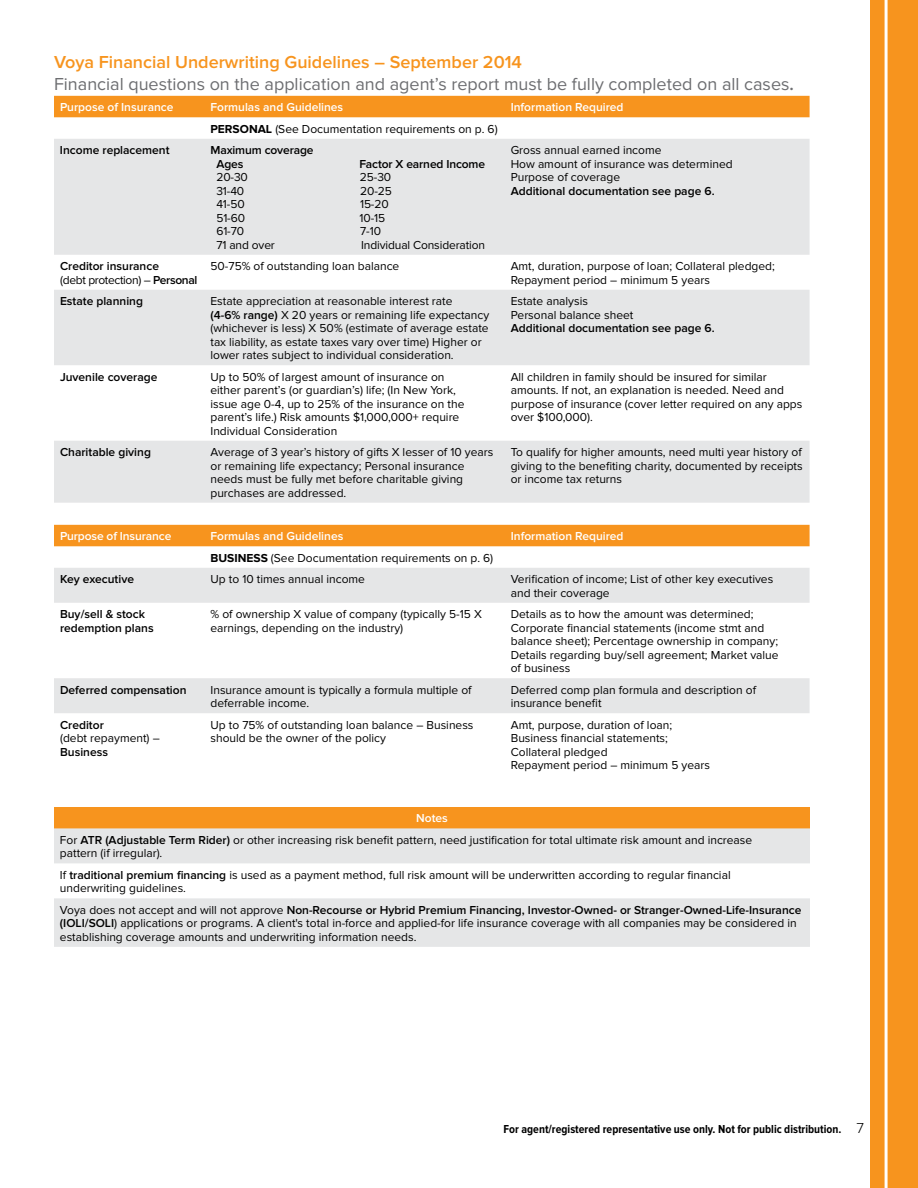
<style>
.page{position:relative;width:918px;height:1188px;background:#fff}
.page>*{position:absolute;margin:0;border:0;box-sizing:border-box;transform-origin:0 0}
.t1{font:18px/21.6px "Proxima Nova";color:#6d6e71}
.t2{font:12px/13.5px "Proxima Nova";color:#000}
.t3{font:600 12px/13.5px "Proxima Nova";color:#000}
.t4{font:600 12px "Proxima Nova";color:#fff}
.t5{font:700 12px "Proxima Nova Cond";color:#000}
.s1{font-weight:600;color:#f7941e}
.s2{font-weight:600}
.s3{font-weight:700}
.s4{font-weight:400}
.s5{font-weight:600;color:#fff}
.s6{font-family:"Proxima Nova";font-weight:300;font-size:15px}
</style>
<div class="page">
<div style="left:871px;top:0;width:47px;height:1188px;background:#f7941e"></div>
<hr style="left:885px;top:0;width:3px;height:1188px;background:#fff">
<div style="left:54px;top:96px;width:756px;height:21px;background:#f7941e"></div>
<svg style="left:54px;top:139px;width:756px;height:574px;fill:#e5e6e7"></svg>
<div style="left:54px;top:525px;width:756px;height:21px;background:#f7941e"></div>
<div style="left:54px;top:807px;width:756px;height:21px;background:#f7941e"></div>
<svg style="left:54px;top:828px;width:756px;height:119px;fill:#e5e6e7"></svg>
<h1 class="t1" style="left:54px;top:52px;width:741px"><span class="s1">Voya Financial Underwriting Guidelines – September 2014<br></span>Financial questions on the application and agent’s report must be fully completed on all cases<span class="s2">.</span></h1>
<p class="t4" style="left:60px;top:100px;width:115px">Purpose of Insurance</p>
<p class="t4" style="left:210px;top:100px;width:134px">Formulas and Guidelines</p>
<p class="t4" style="left:511px;top:100px;width:114px">Information Required</p>
<p class="t2" style="left:210px;top:122px;width:289px"><span class="s3">PERSONAL</span> (See Documentation requirements on p. 6)</p>
<p class="t3" style="left:60px;top:144px;width:111px">Income replacement</p>
<p class="t3" style="left:216px;top:144px;width:99px;text-indent:-6px">Maximum coverage<br>Ages</p>
<p class="t2" style="left:511px;top:144px;width:223px">Gross annual earned income<br>How amount of insurance was determined<br>Purpose of coverage</p>
<p class="t3" style="left:511px;top:184px;width:205px">Additional documentation see page 6.</p>
<p class="t3" style="left:359px;top:157px;width:127px">Factor X earned Income</p>
<p class="t2" style="left:216px;top:171px;width:33px">20-30</p>
<p class="t2" style="left:360px;top:171px;width:33px">25-30</p>
<p class="t2" style="left:216px;top:184px;width:29px">31-40</p>
<p class="t2" style="left:360px;top:184px;width:33px">20-25</p>
<p class="t2" style="left:216px;top:198px;width:30px">41-50</p>
<p class="t2" style="left:360px;top:198px;width:30px">15-20</p>
<p class="t2" style="left:216px;top:211px;width:30px">51-60</p>
<p class="t2" style="left:360px;top:211px;width:27px">10-15</p>
<p class="t2" style="left:216px;top:225px;width:29px">61-70</p>
<p class="t2" style="left:360px;top:225px;width:22px">7-10</p>
<p class="t2" style="left:216px;top:238px;width:60px">71 and over</p>
<p class="t2" style="left:361px;top:238px;width:126px">Individual Consideration</p>
<p class="t3" style="left:60px;top:260px;width:139px">Creditor insurance<br><span class="s4">(debt protection) –</span> Personal</p>
<p class="t2" style="left:210px;top:260px;width:190px">50-75% of outstanding loan balance</p>
<p class="t2" style="left:511px;top:260px;width:266px">Amt, duration, purpose of loan; Collateral pledged;<br>Repayment period – minimum 5 years</p>
<p class="t3" style="left:60px;top:295px;width:84px">Estate planning</p>
<p class="t2" style="left:210px;top:295px;width:280px">Estate appreciation at reasonable interest rate<br><span class="s2">(4-6% range)</span> X 20 years or remaining life expectancy (whichever is less) X 50% (estimate of average estate tax liability, as estate taxes vary over time) Higher or lower rates subject to individual consideration.</p>
<p class="t2" style="left:511px;top:295px;width:124px">Estate analysis<br>Personal balance sheet</p>
<p class="t3" style="left:511px;top:322px;width:205px">Additional documentation see page 6.</p>
<p class="t3" style="left:60px;top:370px;width:99px">Juvenile coverage</p>
<p class="t2" style="left:210px;top:370px;width:255px">Up to 50% of largest amount of insurance on either parent’s (or guardian’s) life; (In New York, issue age 0-4, up to 25% of the insurance on the parent’s life.) Risk amounts $1,000,000+ require Individual Consideration</p>
<p class="t2" style="left:511px;top:370px;width:293px">All children in family should be insured for similar amounts. If not, an explanation is needed. Need and purpose of insurance (cover letter required on any apps over $100,000).</p>
<p class="t3" style="left:60px;top:446px;width:92px">Charitable giving</p>
<p class="t2" style="left:211px;top:446px;width:284px">Average of 3 year’s history of gifts X lesser of 10 years or remaining life expectancy; Personal insurance needs must be fully met before charitable giving purchases are addressed.</p>
<p class="t2" style="left:511px;top:446px;width:293px;text-align:justify">To qualify for higher amounts, need multi year history of giving to the benefiting charity, documented by receipts or income tax returns</p>
<p class="t4" style="left:60px;top:529px;width:113px">Purpose of Insurance</p>
<p class="t4" style="left:211px;top:529px;width:134px">Formulas and Guidelines</p>
<p class="t4" style="left:511px;top:529px;width:114px">Information Required</p>
<p class="t2" style="left:211px;top:551px;width:284px"><span class="s3">BUSINESS</span> (See Documentation requirements on p. 6)</p>
<p class="t3" style="left:60px;top:573px;width:76px">Key executive</p>
<p class="t2" style="left:211px;top:573px;width:156px">Up to 10 times annual income</p>
<p class="t2" style="left:511px;top:573px;width:264px">Verification of income; List of other key executives and their coverage</p>
<p class="t3" style="left:60px;top:608px;width:95px">Buy/sell &amp; stock redemption plans</p>
<p class="t2" style="left:211px;top:608px;width:273px">% of ownership X value of company (typically 5-15 X earnings, depending on the industry)</p>
<p class="t2" style="left:511px;top:608px;width:269px">Details as to how the amount was determined; Corporate financial statements (income stmt and balance sheet); Percentage ownership in company; Details regarding buy/sell agreement; Market value of business</p>
<p class="t3" style="left:60px;top:683px;width:128px">Deferred compensation</p>
<p class="t2" style="left:211px;top:683px;width:263px">Insurance amount is typically a formula multiple of deferrable income.</p>
<p class="t2" style="left:511px;top:683px;width:247px">Deferred comp plan formula and description of insurance benefit</p>
<p class="t3" style="left:60px;top:718px;width:45px">Creditor</p>
<p class="t2" style="left:60px;top:732px;width:101px">(debt repayment) –</p>
<p class="t3" style="left:60px;top:745px;width:49px">Business</p>
<p class="t2" style="left:211px;top:718px;width:265px">Up to 75% of outstanding loan balance – Business should be the owner of the policy</p>
<p class="t2" style="left:511px;top:718px;width:201px">Amt, purpose, duration of loan;<br>Business financial statements;<br>Collateral pledged<br>Repayment period – minimum 5 years</p>
<p class="t2" style="left:60px;top:808px;width:694px;line-height:21.5px;text-indent:356px"><span class="s5">Notes<br></span>For <span class="s2">ATR (Adjustable Term Rider)</span> or other increasing risk benefit pattern, need justification for total ultimate risk amount and increase</p>
<p class="t2" style="left:60px;top:843px;width:672px;line-height:21.5px">pattern (if irregular).<br>If <span class="s2">traditional premium financing</span> is used as a payment method, full risk amount will be underwritten according to regular financial</p>
<p class="t3" style="left:60px;top:878px;width:743px;line-height:21.5px"><span class="s4">underwriting guidelines.<br>Voya does not accept and will not approve</span> Non-Recourse or Hybrid Premium Financing, Investor-Owned- or Stranger-Owned-Life-Insurance</p>
<p class="t2" style="left:60px;top:917px;width:738px"><span class="s2">(IOLI/SOLI</span>) applications or programs. A client's total in-force and applied-for life insurance coverage with all companies may be considered in establishing coverage amounts and underwriting information needs.</p>
<p class="t5" style="left:504px;top:1122px;width:362px">For agent/registered representative use only. Not for public distribution. <span class="s6">7</span></p>
</div>
